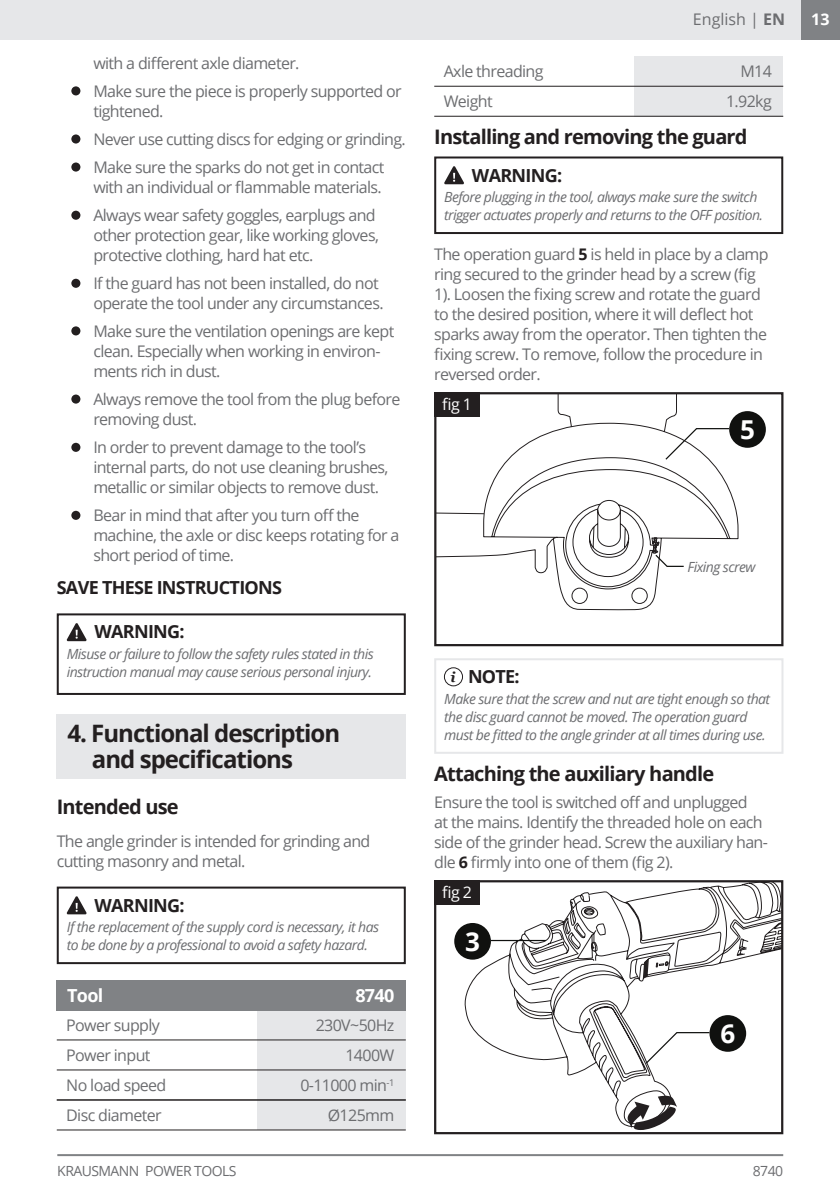
<style>
.page{position:relative;width:840px;height:1191px;background:#fff}
.page>*{position:absolute;margin:0;border:0;box-sizing:border-box;transform-origin:0 0}
.t1{font:700 26px "Open Sans";color:#fff}
.t2{font:700 24px/26px "Open Sans";letter-spacing:-.04em;color:#231f20}
.t3{font:700 20px "Open Sans";letter-spacing:-.04em;color:#231f20}
.t4{font:700 18px "Open Sans";letter-spacing:-.04em;color:#231f20}
.t5{font:700 18px "Open Sans";letter-spacing:-.04em;color:#fff}
.t6{font:16px/20px "Open Sans";letter-spacing:-.04em;color:#6c6d70}
.t7{font:16px "Open Sans";color:#6c6d70}
.t8{font:16px "Open Sans";color:#fff}
.t9{font:700 16px "Open Sans";color:#fff}
.t10{font:italic 700 14.2px "Georgia";color:#231f20}
.t11{font:italic 14px/18px "Open Sans";letter-spacing:-.04em;color:#6c6d70}
.t12{font:14px "Open Sans";letter-spacing:-.04em;color:#6c6d70}
.s1{font-weight:700}
.s2{font-weight:700;color:#231f20}
</style>
<div class="page">
<div style="left:800px;top:0;width:39px;height:40px;background:#808285"></div>
<hr style="left:57px;top:1154px;width:725px;height:2px;background:#808285">
<svg style="left:463px;top:883px;width:316px;height:243px"></svg>
<div style="left:434px;top:880px;width:348px;height:254px;border:2px solid #231f20"></div>
<hr style="left:490px;top:940px;width:55px;height:1px;background:#10110f">
<div style="left:454px;top:923px;width:36px;height:36px;background:#10110f;border-radius:50%"></div>
<svg style="left:627px;top:1095px;width:49px;height:35px"></svg>
<svg style="left:644px;top:1031px;width:66px;height:34px"></svg>
<div style="left:709px;top:1015px;width:36px;height:36px;background:#10110f;border-radius:50%"></div>
<svg style="left:437px;top:395px;width:301px;height:215px"></svg>
<div style="left:434px;top:392px;width:349px;height:254px;border:2px solid #231f20"></div>
<svg style="left:653px;top:427px;width:77px;height:140px"></svg>
<div style="left:728px;top:411px;width:37px;height:37px;background:#10110f;border-radius:50%"></div>
<div style="left:434px;top:392px;width:45px;height:24px;background:#231f20"></div>
<div style="left:0;top:0;width:800px;height:40px;background:#e6e7e9"></div>
<div style="left:57px;top:715px;width:348px;height:64px;background:#e6e7e9"></div>
<div style="left:57px;top:613px;width:348px;height:82px;border:2px solid #231f20"></div>
<div style="left:57px;top:886px;width:348px;height:78px;border:2px solid #231f20"></div>
<svg style="left:66px;top:623px;width:21px;height:18px"></svg>
<svg style="left:66px;top:896px;width:21px;height:18px"></svg>
<div style="left:71px;top:86px;width:9px;height:9px;background:#231f20;border-radius:50%"></div>
<div style="left:71px;top:134px;width:9px;height:9px;background:#231f20;border-radius:50%"></div>
<div style="left:71px;top:162px;width:9px;height:10px;background:#231f20;border-radius:50%"></div>
<div style="left:71px;top:211px;width:9px;height:9px;background:#231f20;border-radius:50%"></div>
<div style="left:71px;top:279px;width:9px;height:9px;background:#231f20;border-radius:50%"></div>
<div style="left:71px;top:326px;width:9px;height:9px;background:#231f20;border-radius:50%"></div>
<div style="left:71px;top:394px;width:9px;height:9px;background:#231f20;border-radius:50%"></div>
<div style="left:71px;top:443px;width:9px;height:9px;background:#231f20;border-radius:50%"></div>
<div style="left:71px;top:511px;width:9px;height:9px;background:#231f20;border-radius:50%"></div>
<div style="left:434px;top:156px;width:348px;height:78px;border:2px solid #231f20"></div>
<svg style="left:444px;top:166px;width:20px;height:18px"></svg>
<div style="left:634px;top:57px;width:148px;height:60px;background:#e6e7e9"></div>
<div style="left:257px;top:1010px;width:148px;height:120px;background:#e6e7e9"></div>
<div style="left:57px;top:980px;width:348px;height:30px;background:#808285"></div>
<hr style="left:434px;top:86px;width:348px;height:1px;background:#231f20">
<hr style="left:57px;top:1039px;width:348px;height:1px;background:#231f20">
<hr style="left:434px;top:116px;width:348px;height:1px;background:#231f20">
<hr style="left:57px;top:1069px;width:348px;height:1px;background:#231f20">
<hr style="left:57px;top:1099px;width:348px;height:1px;background:#231f20">
<hr style="left:57px;top:1129px;width:348px;height:1px;background:#231f20">
<div style="left:434px;top:658px;width:349px;height:96px;border:2px solid #e6e7e9"></div>
<div style="left:443px;top:667px;width:20px;height:19px;border:1px solid #231f20;border-radius:50%"></div>
<div style="left:434px;top:880px;width:45px;height:24px;background:#231f20"></div>
<p class="t6" style="left:93px;top:49px;width:310px;line-height:28px">with a different axle diameter.<br>Make sure the piece is properly supported or</p>
<p class="t6" style="left:93px;top:97px;width:314px;line-height:28px">tightened.<br>Never use cutting discs for edging or grinding.<br>Make sure the sparks do not get in contact</p>
<p class="t6" style="left:93px;top:173px;width:290px;line-height:28px">with an individual or flammable materials.<br>Always wear safety goggles, earplugs and</p>
<p class="t6" style="left:93px;top:225px;width:287px">other protection gear, like working gloves, protective clothing, hard hat etc.</p>
<p class="t6" style="left:93px;top:273px;width:291px">If the guard has not been installed, do not operate the tool under any circumstances.</p>
<p class="t6" style="left:93px;top:321px;width:302px">Make sure the ventilation openings are kept clean. Especially when working in environ&shy;ments rich in dust.</p>
<p class="t6" style="left:93px;top:389px;width:308px">Always remove the tool from the plug before removing dust.</p>
<p class="t6" style="left:93px;top:437px;width:296px">In order to prevent damage to the tool’s internal parts, do not use cleaning brushes, metallic or similar objects to remove dust.</p>
<p class="t6" style="left:93px;top:505px;width:307px">Bear in mind that after you turn off the machine, the axle or disc keeps rotating for a short period of time.</p>
<p class="t4" style="left:57px;top:574px;width:227px">SAVE THESE INSTRUCTIONS</p>
<p class="t4" style="left:94px;top:619px;width:92px">WARNING:</p>
<p class="t11" style="left:67px;top:645px;width:308px">Misuse or failure to follow the safety rules stated in this instruction manual may cause serious personal injury.</p>
<h2 class="t2" style="left:92px;top:720px;width:250px;text-indent:-24px">4. Functional description and specifications</h2>
<p class="t3" style="left:57px;top:793px;width:123px">Intended use</p>
<p class="t6" style="left:57px;top:831px;width:315px">The angle grinder is intended for grinding and cutting masonry and metal.</p>
<p class="t4" style="left:94px;top:892px;width:92px">WARNING:</p>
<p class="t11" style="left:67px;top:918px;width:313px">If the replacement of the supply cord is necessary, it has to be done by a professional to avoid a safety hazard.</p>
<p class="t5" style="left:67px;top:982px;width:38px">Tool</p>
<p class="t5" style="left:355px;top:982px;width:40px">8740</p>
<p class="t6" style="left:66px;top:1009px;width:101px;line-height:30px">Power supply<br>Power input<br>No load speed<br>Disc diameter</p>
<p class="t6" style="left:300px;top:1009px;width:95px;line-height:30px;text-align:right">230V~50Hz<br>1400W<br>0-11000 min<sup>-1<br></sup>Ø125mm</p>
<p class="t6" style="left:443px;top:56px;width:101px;line-height:30px">Axle threading<br>Weight</p>
<p class="t7" style="left:692px;top:8px;width:94px">English | <span class="s1">EN</span></p>
<p class="t6" style="left:725px;top:56px;width:47px;line-height:30px;text-align:right">Μ14<br>1.92kg</p>
<p class="t3" style="left:434px;top:123px;width:315px">Installing and removing the guard</p>
<p class="t4" style="left:471px;top:162px;width:92px">WARNING:</p>
<p class="t11" style="left:444px;top:188px;width:320px">Before plugging in the tool, always make sure the switch trigger actuates properly and returns to the OFF position.</p>
<p class="t6" style="left:434px;top:243px;width:336px">The operation guard <span class="s2">5</span> is held in place by a clamp ring secured to the grinder head by a screw (fig 1). Loosen the fixing screw and rotate the guard to the desired position, where it will deflect hot sparks away from the operator. Then tighten the fixing screw. To remove, follow the procedure in reversed order.</p>
<p class="t8" style="left:442px;top:393px;width:31px">fig 1</p>
<h1 class="t1" style="left:739px;top:411px;width:16px">5</h1>
<p class="t11" style="left:687px;top:557px;width:69px">Fixing screw</p>
<p class="t4" style="left:467px;top:664px;width:53px">NOTE:</p>
<p class="t11" style="left:444px;top:689px;width:327px">Make sure that the screw and nut are tight enough so that the disc guard cannot be moved. Τhe operation guard must be fitted to the angle grinder at all times during use.</p>
<p class="t10" style="left:450px;top:668px;width:7px">i</p>
<p class="t3" style="left:434px;top:759px;width:281px">Attaching the auxiliary handle</p>
<p class="t6" style="left:434px;top:791px;width:335px">Ensure the tool is switched off and unplugged<br>at the mains. Identify the threaded hole on each side of the grinder head. Screw the auxiliary han&shy;dle <span class="s2">6</span> firmly into one of them (fig 2).</p>
<p class="t8" style="left:442px;top:880px;width:31px">fig 2</p>
<h1 class="t1" style="left:465px;top:923px;width:16px">3</h1>
<h1 class="t1" style="left:720px;top:1015px;width:16px">6</h1>
<p class="t12" style="left:57px;top:1161px;width:181px">KRAUSMANN POWER TOOLS</p>
<p class="t12" style="left:752px;top:1161px;width:32px">8740</p>
<p class="t9" style="left:810px;top:8px;width:20px">13</p>
</div>
